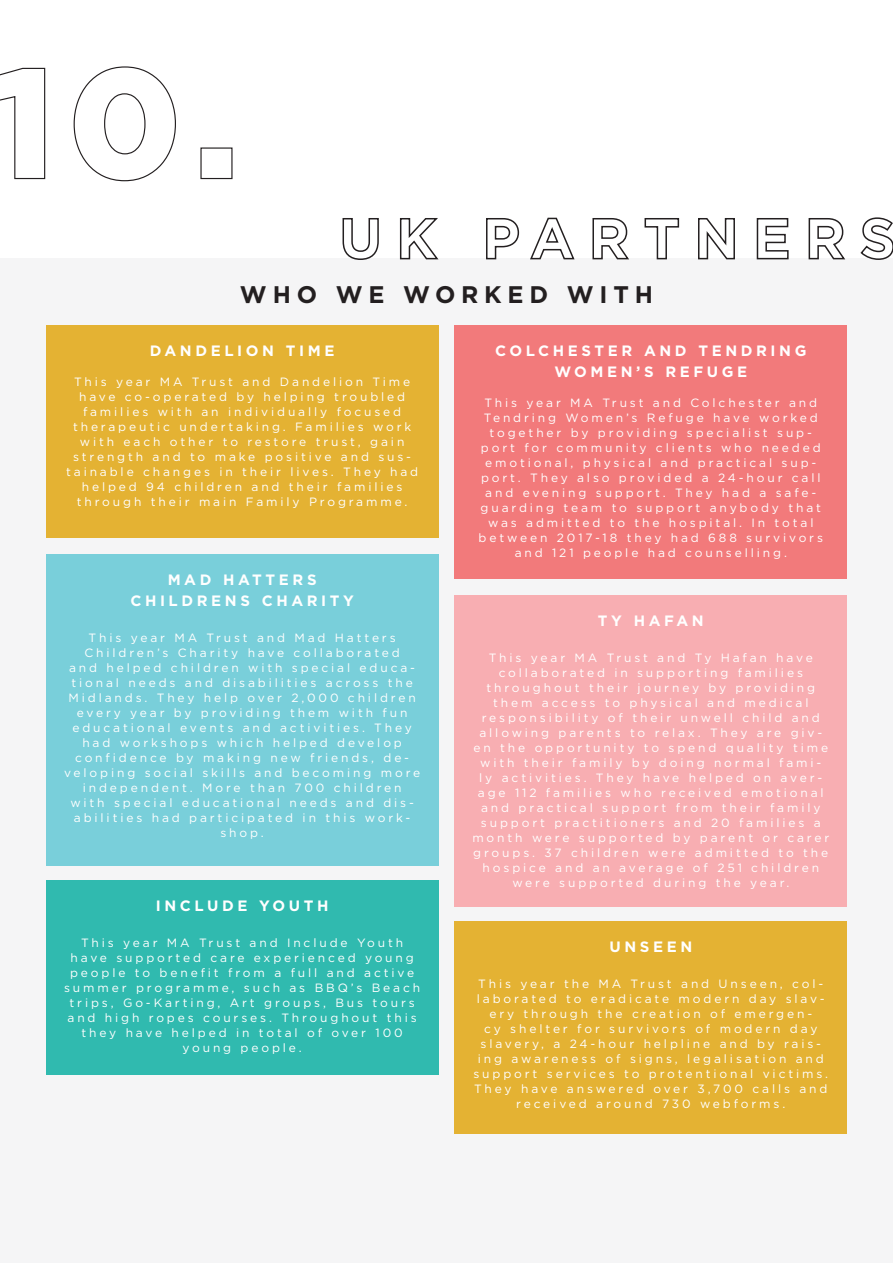
<style>
.page{position:relative;width:893px;height:1263px;background:#fff}
.page>*{position:absolute;margin:0;border:0;box-sizing:border-box;transform-origin:0 0}
.t1{font:700 24px "Gotham";letter-spacing:.24em;color:#231f20}
.t2{font:700 15px/21px "Gotham";letter-spacing:.24em;color:#fff;text-align:center}
.t3{font:12px/15px "Gotham";letter-spacing:.24em;color:#fff;text-align:center}
</style>
<div class="page">
<div style="left:0;top:258px;width:893px;height:1005px;background:#f5f5f6"></div>
<div style="left:46px;top:325px;width:392px;height:213px;background:#e4b233"></div>
<div style="left:46px;top:554px;width:392px;height:311px;background:#79cfda"></div>
<div style="left:455px;top:325px;width:392px;height:254px;background:#f27a7b"></div>
<div style="left:46px;top:880px;width:392px;height:195px;background:#30baaf"></div>
<div style="left:455px;top:595px;width:392px;height:311px;background:#f8aeb2"></div>
<div style="left:455px;top:921px;width:392px;height:212px;background:#e4b233"></div>
<svg style="left:0;top:67px;width:46px;height:113px"></svg>
<svg style="left:73px;top:66px;width:103px;height:116px"></svg>
<svg style="left:342px;top:218px;width:37px;height:42px"></svg>
<svg style="left:399px;top:218px;width:40px;height:42px"></svg>
<svg style="left:486px;top:218px;width:34px;height:42px"></svg>
<svg style="left:530px;top:217px;width:45px;height:43px"></svg>
<svg style="left:592px;top:218px;width:37px;height:42px"></svg>
<svg style="left:644px;top:218px;width:36px;height:42px"></svg>
<svg style="left:698px;top:218px;width:37px;height:42px"></svg>
<svg style="left:756px;top:218px;width:33px;height:42px"></svg>
<svg style="left:808px;top:218px;width:38px;height:42px"></svg>
<svg style="left:860px;top:217px;width:33px;height:43px"></svg>
<h1 class="t1" style="left:240px;top:281px;width:414px">WHO WE WORKED WITH</h1>
<p class="t2" style="left:150px;top:340px;width:186px">DANDELION TIME</p>
<p class="t3" style="left:66px;top:374px;width:354px">This year MA Trust and Dandelion Time have co-operated by helping troubled families with an individually focused therapeutic undertaking. Families work with each other to restore trust, gain strength and to make positive and sus&shy;tainable changes in their lives. They had helped 94 children and their families through their main Family Programme.</p>
<p class="t2" style="left:130px;top:569px;width:225px">MAD HATTERS<br>CHILDRENS CHARITY</p>
<p class="t3" style="left:64px;top:630px;width:358px">This year MA Trust and Mad Hatters Children’s Charity have collaborated<br>and helped children with special educa&shy;tional needs and disabilities across the Midlands. They help over 2,000 children every year by providing them with fun educational events and activities. They had workshops which helped develop confidence by making new friends, de&shy;veloping social skills and becoming more independent. More than 700 children<br>with special educational needs and dis&shy;abilities had participated in this work&shy;shop.</p>
<p class="t2" style="left:156px;top:895px;width:174px">INCLUDE YOUTH</p>
<p class="t3" style="left:64px;top:935px;width:358px">This year MA Trust and Include Youth have supported care experienced young people to benefit from a full and active summer programme, such as BBQ’s Beach trips, Go-Karting, Art groups, Bus tours and high ropes courses. Throughout this they have helped in total of over 100 young people.</p>
<p class="t2" style="left:495px;top:340px;width:313px">COLCHESTER AND TENDRING<br>WOMEN’S REFUGE</p>
<p class="t3" style="left:479px;top:395px;width:346px">This year MA Trust and Colchester and Tendring Women’s Refuge have worked together by providing specialist sup&shy;port for community clients who needed emotional, physical and practical sup&shy;port. They also provided a 24-hour call and evening support. They had a safe&shy;guarding team to support anybody that was admitted to the hospital. In total between 2017-18 they had 688 survivors and 121 people had counselling.</p>
<p class="t2" style="left:598px;top:610px;width:107px">TY HAFAN</p>
<p class="t3" style="left:472px;top:650px;width:358px">This year MA Trust and Ty Hafan have collaborated in supporting families throughout their journey by providing them access to physical and medical responsibility of their unwell child and allowing parents to relax. They are giv&shy;en the opportunity to spend quality time with their family by doing normal fami&shy;ly activities. They have helped on aver&shy;age 112 families who received emotional and practical support from their family support practitioners and 20 families a month were supported by parent or carer groups. 37 children were admitted to the hospice and an average of 251 children were supported during the year.</p>
<p class="t2" style="left:609px;top:936px;width:84px">UNSEEN</p>
<p class="t3" style="left:473px;top:976px;width:356px">This year the MA Trust and Unseen, col&shy;laborated to eradicate modern day slav&shy;ery through the creation of emergen-<br>cy shelter for survivors of modern day slavery, a 24-hour helpline and by rais&shy;ing awareness of signs, legalisation and support services to protentional victims.<br>They have answered over 3,700 calls and received around 730 webforms.</p>
</div>
